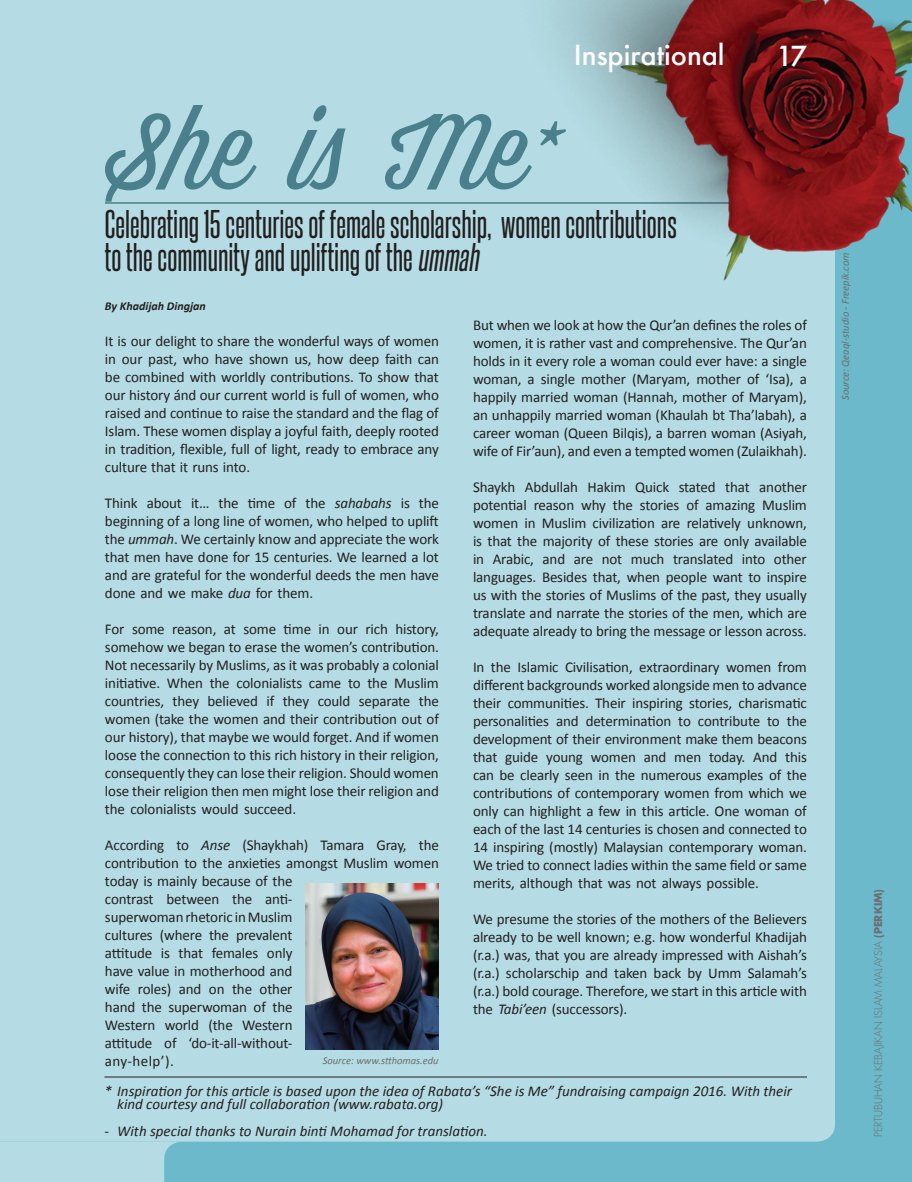
<style>
.page{position:relative;width:912px;height:1182px;background:#fff}
.page>*{position:absolute;margin:0;border:0;box-sizing:border-box;transform-origin:0 0}
.heading_1{font:116.1px "Authentica";color:#49808b}
.sub_heading_1{font:34.5px/33px "Steelfish Rg";color:#231f20}
.t1{font:500 27px "Futura";color:#fff}
.body_1{font:15px/18px "Calibri";letter-spacing:-.01em;color:#231f20;text-align:justify}
.body_1-2{font:italic 15px/13.5px "Calibri";color:#231f20}
.byline{font:italic 700 12px "Calibri";color:#231f20}
.source{font:italic 10.5px "Calibri";color:#6c6d70}
.t2{font:300 10.5px "Futura Std";color:#6b6f71}
.s1{font-style:italic}
.s2{font-weight:700}
</style>
<div class="page">
<div style="left:182px;top:301px;width:730px;height:881px;background:#6bb9ca"></div>
<div style="left:0;top:0;width:835px;height:1142px;background:#b5dce4"></div>
<hr style="left:105px;top:202px;width:635px;height:2px;background:#49808b">
<img style="left:521px;top:0;width:391px;height:301px">
<img style="left:305px;top:884px;width:134px;height:165px">
<hr style="left:104px;top:1077px;width:703px;height:1px;background:#231f20">
<svg style="left:0;top:1142px;width:182px;height:40px;background:#aed8e1"></svg>
<p class="t1" style="left:574px;top:36px;width:152px">Inspirational</p>
<p class="heading_1" style="left:105px;top:82px;width:459px">She is Me*</p>
<p class="sub_heading_1" style="left:105px;top:206px;width:573px">Celebrating 15 centuries of female scholarship, women contributions to the community and uplifting of the <span class="s1">ummah</span></p>
<p class="t1" style="left:776px;top:37px;width:32px">17</p>
<p class="byline" style="left:105px;top:298px;width:102px">By Khadijah Dingjan</p>
<p class="body_1" style="left:105px;top:332px;width:335px">It is our delight to share the wonderful ways of women in our past, who have shown us, how deep faith can be combined with worldly contributions. To show that our history ánd our current world is full of women, who raised and continue to raise the standard and the flag of Islam. These women display a joyful faith, deeply rooted in tradition, flexible, full of light, ready to embrace any culture that it runs into.</p>
<p class="body_1" style="left:105px;top:494px;width:336px">Think about it… the time of the <span class="s1">sahabahs</span> is the beginning of a long line of women, who helped to uplift the <span class="s1">ummah</span>. We certainly know and appreciate the work that men have done for 15 centuries. We learned a lot and are grateful for the wonderful deeds the men have done and we make <span class="s1">dua</span> for them.</p>
<p class="body_1" style="left:105px;top:620px;width:335px">For some reason, at some time in our rich history, somehow we began to erase the women’s contribution.<br>Not necessarily by Muslims, as it was probably a colonial initiative. When the colonialists came to the Muslim countries, they believed if they could separate the women (take the women and their contribution out of our history), that maybe we would forget. And if women loose the connection to this rich history in their religion, consequently they can lose their religion. Should women lose their religion then men might lose their religion and the colonialists would succeed.</p>
<p class="body_1" style="left:105px;top:836px;width:335px;text-align:left">According to <span class="s1">Anse</span> (Shaykhah) Tamara Gray, the contribution to the anxieties amongst Muslim women today is mainly because of the<br>contrast between the anti-<br>superwoman rhetoric in Muslim<br>cultures (where the prevalent<br>attitude is that females only<br>have value in motherhood and<br>wife roles) and on the other<br>hand the superwoman of the<br>Western world (the Western<br>attitude of ‘do-it-all-without-<br>any-help’).</p>
<p class="source" style="left:323px;top:1053px;width:117px">Source: www.stthomas.edu</p>
<p class="body_1" style="left:473px;top:316px;width:335px">But when we look at how the Qur’an defines the roles of women, it is rather vast and comprehensive. The Qur’an holds in it every role a woman could ever have: a single woman, a single mother (Maryam, mother of ‘Isa), a happily married woman (Hannah, mother of Maryam), an unhappily married woman (Khaulah bt Tha’labah), a career woman (Queen Bilqis), a barren woman (Asiyah, wife of Fir’aun), and even a tempted women (Zulaikhah).</p>
<p class="body_1" style="left:473px;top:478px;width:335px">Shaykh Abdullah Hakim Quick stated that another potential reason why the stories of amazing Muslim women in Muslim civilization are relatively unknown, is that the majority of these stories are only available in Arabic, and are not much translated into other languages. Besides that, when people want to inspire us with the stories of Muslims of the past, they usually translate and narrate the stories of the men, which are adequate already to bring the message or lesson across.</p>
<p class="body_1" style="left:473px;top:658px;width:335px">In the Islamic Civilisation, extraordinary women from different backgrounds worked alongside men to advance their communities. Their inspiring stories, charismatic personalities and determination to contribute to the development of their environment make them beacons that guide young women and men today. And this can be clearly seen in the numerous examples of the contributions of contemporary women from which we only can highlight a few in this article. One woman of each of the last 14 centuries is chosen and connected to 14 inspiring (mostly) Malaysian contemporary woman.<br>We tried to connect ladies within the same field or same merits, although that was not always possible.</p>
<p class="body_1" style="left:473px;top:910px;width:335px">We presume the stories of the mothers of the Believers already to be well known; e.g. how wonderful Khadijah (r.a.) was, that you are already impressed with Aishah’s (r.a.) scholarschip and taken back by Umm Salamah’s (r.a.) bold courage. Therefore, we start in this article with the <span class="s1">Tabi’een</span> (successors).</p>
<p class="body_1-2" style="left:117px;top:1083px;width:676px;text-indent:-13px">* Inspiration for this article is based upon the idea of Rabata’s “She is Me” fundraising campaign 2016. With their kind courtesy and full collaboration (www.rabata.org)</p>
<p class="body_1-2" style="left:104px;top:1124px;width:385px">- With special thanks to Nurain binti Mohamad for translation.</p>
<p class="source" style="left:838px;top:400px;width:149px;rotate:-90deg">Source: Qeaql-studio - Freepik.com</p>
<p class="t2" style="left:872px;top:1137px;width:250px;rotate:-90deg">PERTUBUHAN KEBAJIKAN ISLAM MALAYSIA <span class="s2">(PERKIM)</span></p>
</div>
